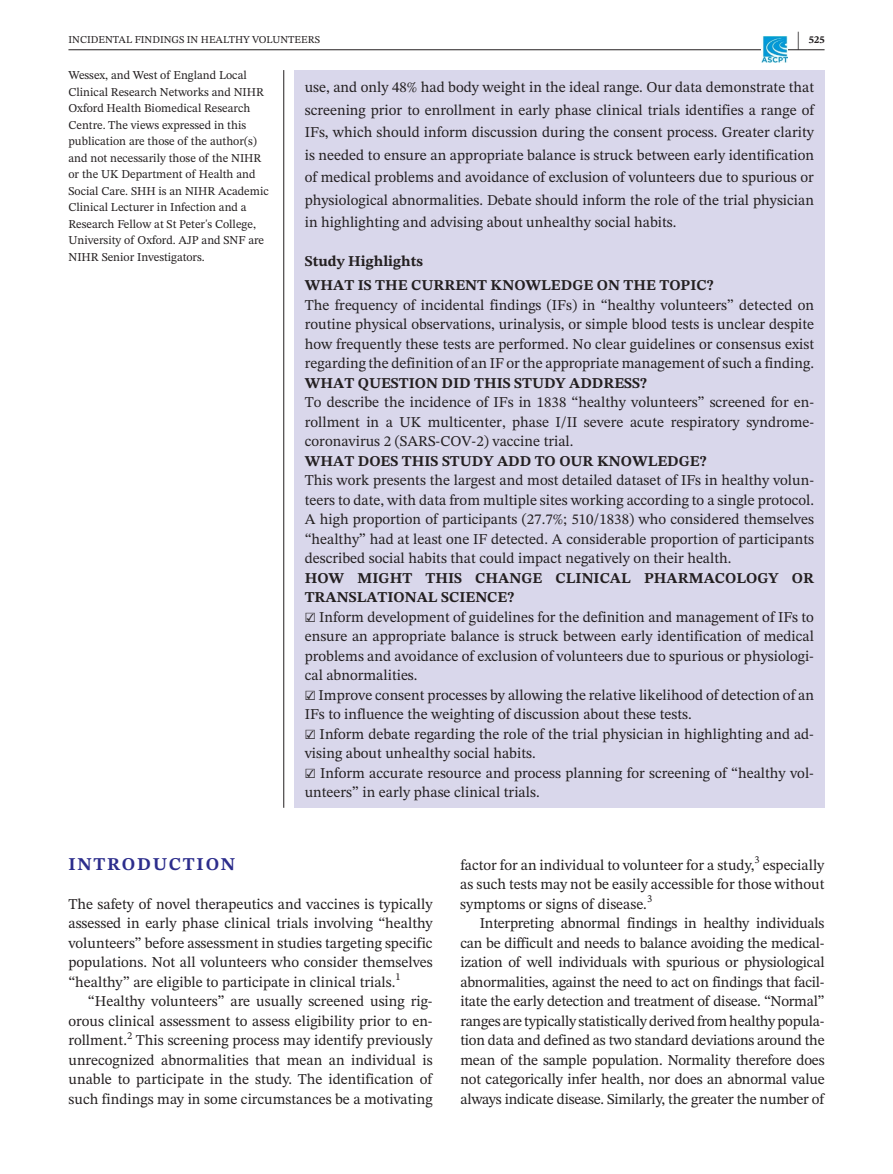
<style>
.page{position:relative;width:893px;height:1174px;background:#fff}
.page>*{position:absolute;margin:0;border:0;box-sizing:border-box;transform-origin:0 0}
.t1{font:700 21px "STIX Two Text";color:#231f20;scale:.42 1}
.t2{font:700 18px "STIX Two Text";letter-spacing:.1em;color:#2c2d8c}
.t3{font:15px/19.5px "STIX Two Text";color:#231f20;text-align:justify}
.t4{font:700 15px/24px "STIX Two Text";color:#231f20}
.t5{font:12px/16.5px "STIX Two Text";color:#231f20}
.t6{font:10.5px "STIX Two Text";color:#231f20}
.t7{font:700 10.5px "STIX Two Text";color:#231f20}
.s1{font-family:"Arial Unicode MS"}
</style>
<div class="page">
<hr style="left:68px;top:49px;width:756px;height:1px;background:#231f20">
<img style="left:762px;top:37px;width:25px;height:25px">
<div style="left:294px;top:70px;width:530px;height:737px;background:#d9d7eb"></div>
<hr style="left:283px;top:70px;width:1px;height:737px;background:#231f20">
<h1 class="t1" style="left:797px;top:24px;width:8px">|</h1>
<p class="t6" style="left:68px;top:32px;width:253px">INCIDENTAL FINDINGS IN HEALTHY VOLUNTEERS</p>
<p class="t7" style="left:809px;top:32px;width:17px">525</p>
<p class="t5" style="left:68px;top:67px;width:202px">Wessex, and West of England Local Clinical Research Networks and NIHR Oxford Health Biomedical Research Centre. The views expressed in this publication are those of the author(s) and not necessarily those of the NIHR or the UK Department of Health and Social Care. SHH is an NIHR Academic Clinical Lecturer in Infection and a Research Fellow at St Peter's College, University of Oxford. AJP and SNF are NIHR Senior Investigators.</p>
<p class="t3" style="left:305px;top:76px;width:511px;line-height:22.5px">use, and only 48% had body weight in the ideal range. Our data demonstrate that screening prior to enrollment in early phase clinical trials identifies a range of IFs, which should inform discussion during the consent process. Greater clarity is needed to ensure an appropriate balance is struck between early identification of medical problems and avoidance of exclusion of volunteers due to spurious or physiological abnormalities. Debate should inform the role of the trial physician in highlighting and advising about unhealthy social habits.</p>
<p class="t4" style="left:305px;top:249px;width:410px">Study Highlights<br>WHAT IS THE CURRENT KNOWLEDGE ON THE TOPIC?</p>
<p class="t3" style="left:305px;top:295px;width:511px">The frequency of incidental findings (IFs) in “healthy volunteers” detected on routine physical observations, urinalysis, or simple blood tests is unclear despite how frequently these tests are performed. No clear guidelines or consensus exist regarding the definition of an IF or the appropriate management of such a finding.</p>
<p class="t4" style="left:305px;top:371px;width:344px">WHAT QUESTION DID THIS STUDY ADDRESS?</p>
<p class="t3" style="left:305px;top:392px;width:511px">To describe the incidence of IFs in 1838 “healthy volunteers” screened for en&shy;rollment in a UK multicenter, phase I/II severe acute respiratory syndrome&shy;coronavirus 2 (SARS-COV-2) vaccine trial.</p>
<p class="t4" style="left:305px;top:449px;width:403px">WHAT DOES THIS STUDY ADD TO OUR KNOWLEDGE?</p>
<p class="t3" style="left:305px;top:470px;width:511px">This work presents the largest and most detailed dataset of IFs in healthy volun&shy;teers to date, with data from multiple sites working according to a single protocol.<br>A high proportion of participants (27.7%; 510/1838) who considered themselves “healthy” had at least one IF detected. A considerable proportion of participants described social habits that could impact negatively on their health.</p>
<p class="t4" style="left:305px;top:568px;width:511px;line-height:19.5px">HOW MIGHT THIS CHANGE CLINICAL PHARMACOLOGY OR<br>TRANSLATIONAL SCIENCE?</p>
<p class="t3" style="left:305px;top:607px;width:511px"><span class="s1">☑</span> Inform development of guidelines for the definition and management of IFs to ensure an appropriate balance is struck between early identification of medical problems and avoidance of exclusion of volunteers due to spurious or physiologi&shy;cal abnormalities.</p>
<p class="t3" style="left:305px;top:685px;width:511px"><span class="s1">☑</span> Improve consent processes by allowing the relative likelihood of detection of an<br>IFs to influence the weighting of discussion about these tests.</p>
<p class="t3" style="left:305px;top:724px;width:511px"><span class="s1">☑</span> Inform debate regarding the role of the trial physician in highlighting and ad&shy;vising about unhealthy social habits.</p>
<p class="t3" style="left:305px;top:763px;width:511px"><span class="s1">☑</span> Inform accurate resource and process planning for screening of “healthy vol&shy;unteers” in early phase clinical trials.</p>
<p class="t2" style="left:68px;top:851px;width:168px">INTRODUCTION</p>
<p class="t3" style="left:68px;top:894px;width:366px">The safety of novel therapeutics and vaccines is typically assessed in early phase clinical trials involving “healthy volunteers” before assessment in studies targeting specific populations. Not all volunteers who consider themselves “healthy” are eligible to participate in clinical trials.</p>
<p class="t6" style="left:395px;top:969px;width:7px">1</p>
<p class="t3" style="left:68px;top:991px;width:366px;text-indent:19px">“Healthy volunteers” are usually screened using rig&shy;orous clinical assessment to assess eligibility prior to en&shy;rollment.</p>
<p class="t6" style="left:127px;top:1027px;width:7px">2</p>
<p class="t3" style="left:68px;top:1030px;width:366px;text-indent:67px">This screening process may identify previously unrecognized abnormalities that mean an individual is unable to participate in the study. The identification of such findings may in some circumstances be a motivating</p>
<p class="t3" style="left:460px;top:855px;width:296px">factor for an individual to volunteer for a study,</p>
<p class="t6" style="left:755px;top:852px;width:7px">3</p>
<p class="t3" style="left:460px;top:855px;width:366px;text-indent:302px">especially as such tests may not be easily accessible for those without symptoms or signs of disease.</p>
<p class="t6" style="left:647px;top:891px;width:7px">3</p>
<p class="t3" style="left:460px;top:913px;width:366px;text-indent:19px">Interpreting abnormal findings in healthy individuals can be difficult and needs to balance avoiding the medical&shy;ization of well individuals with spurious or physiological abnormalities, against the need to act on findings that facil&shy;itate the early detection and treatment of disease. “Normal” ranges are typically statistically derived fromhealthy popula&shy;tion data and defined as two standard deviations around the mean of the sample population. Normality therefore does not categorically infer health, nor does an abnormal value always indicate disease. Similarly, the greater the number of</p>
</div>
